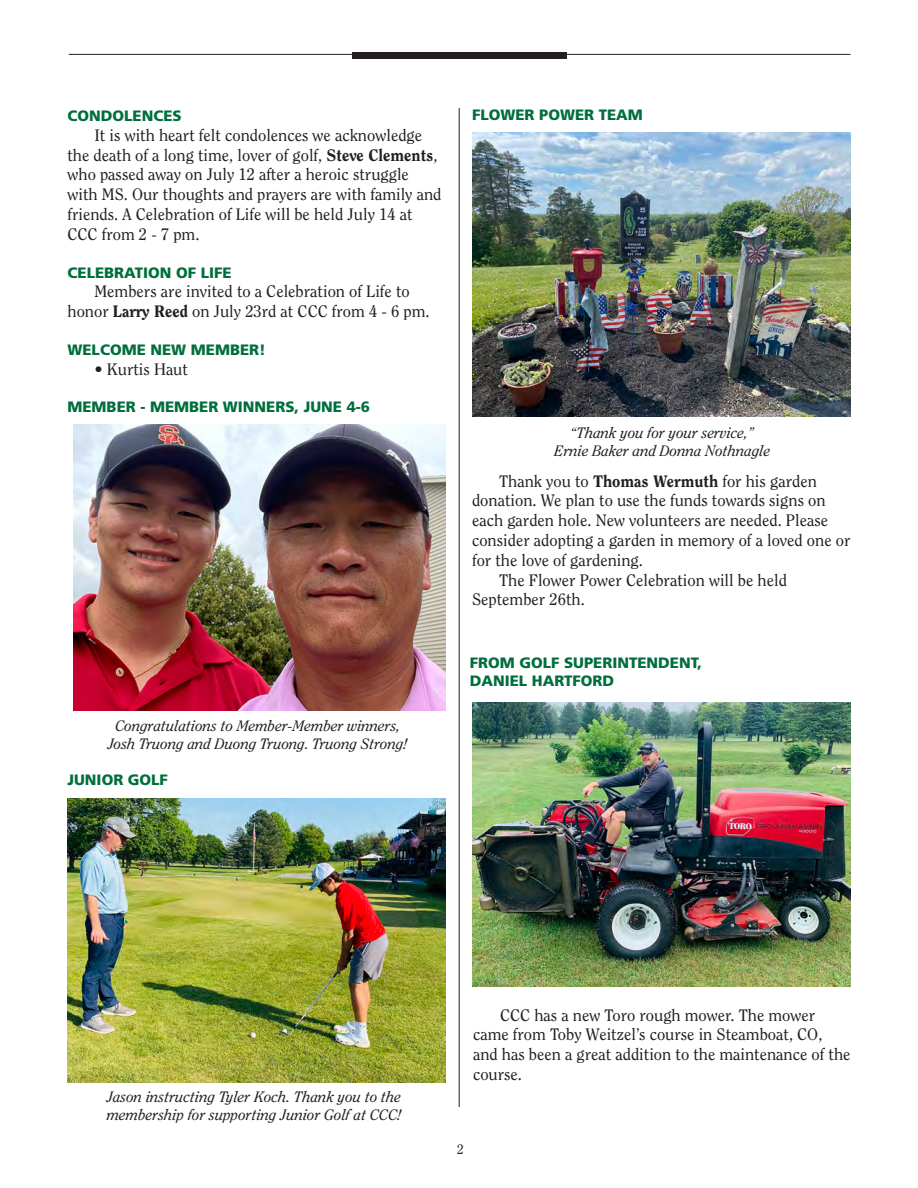
<style>
.page{position:relative;width:918px;height:1188px;background:#fff}
.page>*{position:absolute;margin:0;border:0;box-sizing:border-box;transform-origin:0 0}
.t1{font:16.5px/19.8px "Clearface";color:#231f20}
.t2{font:italic 15px "Clearface";color:#231f20}
.t3{font:900 15px "Frutiger";color:#006f3c}
.t4{font:13.5px "Clearface";color:#231f20}
.s1{font-weight:800}
</style>
<div class="page">
<hr style="left:69px;top:54px;width:781px;height:1px;background:#231f20">
<div style="left:352px;top:52px;width:215px;height:6px;background:#231f20"></div>
<hr style="left:459px;top:108px;width:1px;height:999px;background:#231f20">
<img style="left:472px;top:702px;width:378px;height:284px">
<img style="left:472px;top:133px;width:378px;height:284px">
<img style="left:73px;top:425px;width:373px;height:285px">
<img style="left:68px;top:798px;width:378px;height:284px">
<p class="t3" style="left:68px;top:107px;width:116px">CONDOLENCES</p>
<p class="t1" style="left:68px;top:125px;width:376px;text-indent:27px">It is with heart felt condolences we acknowledge the death of a long time, lover of golf, <span class="s1">Steve Clements</span>, who passed away on July 12 after a heroic struggle with MS. Our thoughts and prayers are with family and friends. A Celebration of Life will be held July 14 at CCC from 2 - 7 pm.</p>
<p class="t3" style="left:68px;top:263px;width:166px">CELEBRATION OF LIFE</p>
<p class="t1" style="left:68px;top:281px;width:364px;text-align:center">Members are invited to a Celebration of Life to<br>honor <span class="s1">Larry Reed</span> on July 23rd at CCC from 4 - 6 pm.</p>
<p class="t3" style="left:68px;top:341px;width:200px">WELCOME NEW MEMBER!</p>
<p class="t1" style="left:94px;top:359px;width:95px">• Kurtis Haut</p>
<p class="t3" style="left:68px;top:398px;width:304px">MEMBER - MEMBER WINNERS, JUNE 4-6</p>
<p class="t2" style="left:115px;top:717px;width:286px">Congratulations to Member-Member winners,</p>
<p class="t2" style="left:108px;top:735px;width:301px">Josh Truong and Duong Truong. Truong Strong!</p>
<p class="t3" style="left:68px;top:770px;width:102px">JUNIOR GOLF</p>
<p class="t3" style="left:472px;top:106px;width:172px">FLOWER POWER TEAM</p>
<p class="t2" style="left:571px;top:424px;width:184px">“Thank you for your service,”</p>
<p class="t2" style="left:555px;top:442px;width:217px">Ernie Baker and Donna Nothnagle</p>
<p class="t1" style="left:472px;top:471px;width:380px;text-indent:27px">Thank you to <span class="s1">Thomas Wermuth</span> for his garden donation. We plan to use the funds towards signs on each garden hole. New volunteers are needed. Please consider adopting a garden in memory of a loved one or for the love of gardening.</p>
<p class="t1" style="left:499px;top:570px;width:289px">The Flower Power Celebration will be held</p>
<p class="t1" style="left:472px;top:590px;width:114px">September 26th.</p>
<p class="t3" style="left:470px;top:653px;width:234px">FROM GOLF SUPERINTENDENT,</p>
<p class="t3" style="left:470px;top:671px;width:146px">DANIEL HARTFORD</p>
<p class="t2" style="left:107px;top:1088px;width:295px">Jason instructing Tyler Koch. Thank you to the</p>
<p class="t2" style="left:107px;top:1106px;width:297px">membership for supporting Junior Golf at CCC!</p>
<p class="t1" style="left:473px;top:1005px;width:379px;text-indent:27px">CCC has a new Toro rough mower. The mower came from Toby Weitzel’s course in Steamboat, CO, and has been a great addition to the maintenance of the course.</p>
<p class="t4" style="left:457px;top:1141px;width:8px">2</p>
</div>
